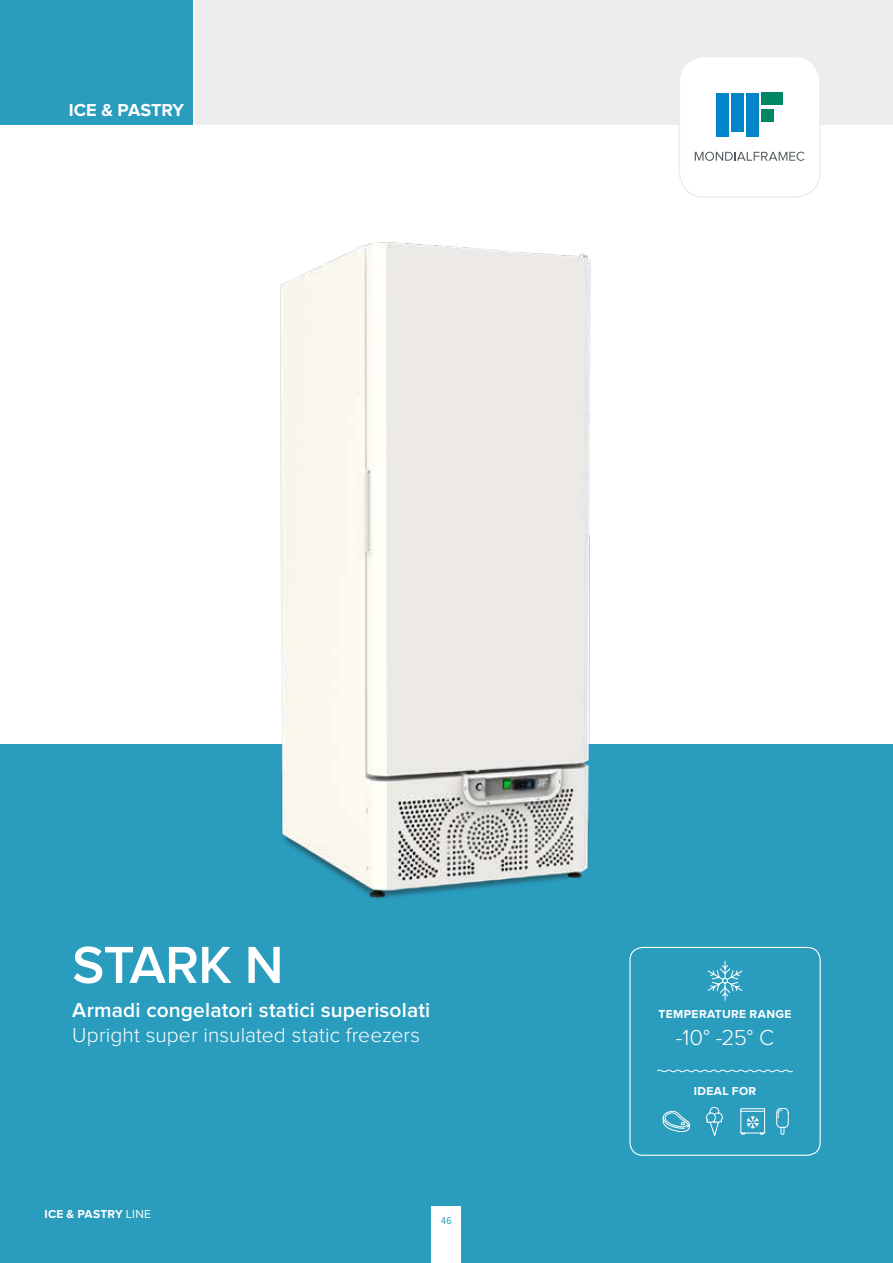
<style>
.page{position:relative;width:893px;height:1263px;background:#fff}
.page>*{position:absolute;margin:0;border:0;box-sizing:border-box;transform-origin:0 0}
.t1{font:600 54px "Proxima Nova";letter-spacing:-.015em;color:#fff}
.t2{font:300 22.5px "Proxima Nova";color:#fff}
.t3{font:600 21px "Proxima Nova";letter-spacing:.005em;color:#fff}
.t4{font:300 21px "Proxima Nova";letter-spacing:.005em;color:#fff}
.t5{font:700 18px "Proxima Nova";color:#fff}
.t6{font:700 12px "Proxima Nova";letter-spacing:.03em;color:#fff}
.t7{font:10.5px "Proxima Nova Cond";color:#2a9cbe}
.s1{font-weight:400}
</style>
<div class="page">
<div style="left:196px;top:0;width:697px;height:124px;background:#ededed"></div>
<div style="left:0;top:744px;width:893px;height:519px;background:#2a9cbe"></div>
<div style="left:679px;top:57px;width:141px;height:140px;background:#fff;border-radius:26px"></div>
<div style="left:679px;top:56px;width:142px;height:142px;border:2px solid #ededed;border-radius:26px"></div>
<div style="left:0;top:0;width:193px;height:124px;background:#2a9cbe"></div>
<hr style="left:892px;top:467px;width:1px;height:409px;background:#cfe0ec">
<div style="left:716px;top:93px;width:12px;height:43px;background:#0085c8"></div>
<div style="left:731px;top:93px;width:13px;height:38px;background:#0085c8"></div>
<div style="left:746px;top:93px;width:13px;height:43px;background:#0085c8"></div>
<div style="left:761px;top:93px;width:22px;height:12px;background:#008662"></div>
<div style="left:761px;top:109px;width:13px;height:13px;background:#008662"></div>
<svg style="left:695px;top:152px;width:109px;height:9px"></svg>
<svg style="left:707px;top:960px;width:36px;height:41px"></svg>
<svg style="left:657px;top:1069px;width:136px;height:4px"></svg>
<svg style="left:662px;top:1111px;width:28px;height:21px"></svg>
<svg style="left:706px;top:1106px;width:17px;height:30px"></svg>
<svg style="left:740px;top:1108px;width:25px;height:27px"></svg>
<svg style="left:776px;top:1108px;width:13px;height:27px"></svg>
<div style="left:629px;top:947px;width:192px;height:209px;border:1px solid #fff;border-radius:13px"></div>
<img style="left:280px;top:172px;width:420px;height:727px">
<div style="left:432px;top:1207px;width:29px;height:56px;background:#fff"></div>
<h3 class="t5" style="left:69px;top:99px;width:117px">ICE &amp; PASTRY</h3>
<h1 class="t1" style="left:72px;top:934px;width:213px">STARK N</h1>
<h3 class="t3" style="left:72px;top:997px;width:360px">Armadi congelatori statici superisolati</h3>
<h3 class="t4" style="left:72px;top:1023px;width:349px">Upright super insulated static freezers</h3>
<p class="t6" style="left:45px;top:1207px;width:108px">ICE &amp; PASTRY <span class="s1">LINE</span></p>
<p class="t7" style="left:441px;top:1214px;width:12px">46</p>
<p class="t6" style="left:659px;top:1007px;width:134px">TEMPERATURE RANGE</p>
<h2 class="t2" style="left:676px;top:1025px;width:100px">-10° -25° C</h2>
<p class="t6" style="left:694px;top:1084px;width:64px">IDEAL FOR</p>
</div>
